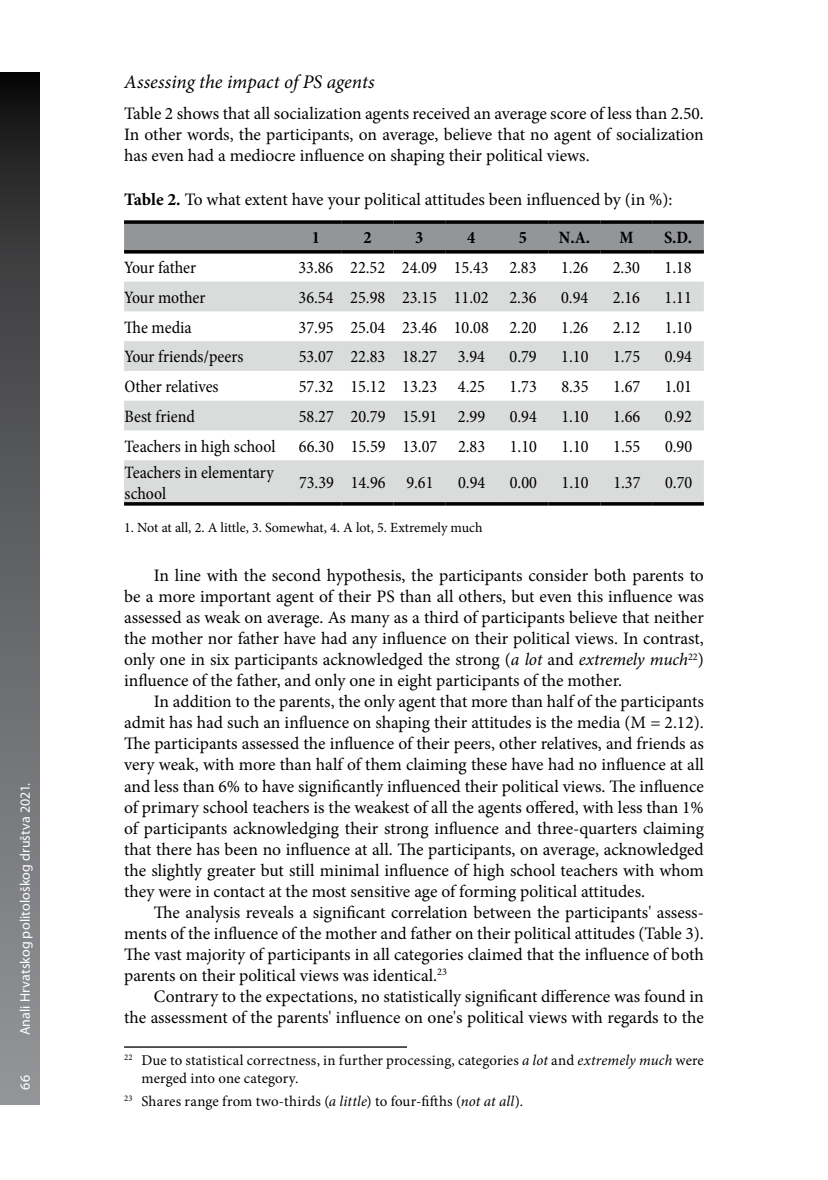
<style>
.page{position:relative;width:828px;height:1180px;background:#fff}
.page>*{position:absolute;margin:0;border:0;box-sizing:border-box;transform-origin:0 0}
.t1{font:italic 19.25px "Minion Pro";color:#000}
.t2{font:17.5px/21px "Minion Pro";color:#000;text-align:justify}
.t3{font:condensed 17.5px/21px "Minion Pro";color:#000}
.t4{font:700 condensed 17.5px "Minion Pro";color:#000}
.t5{font:14.88px/17.8px "Minion Pro";letter-spacing:.01em;color:#000}
.t6{font:14px "Minion Pro";letter-spacing:-.005em;color:#000}
.t7{font:14px "Myriad Pro";letter-spacing:.005em;color:#fff}
.s1{font-weight:700}
.s2{font-weight:700;font-stretch:condensed}
.s3{font-style:italic}
</style>
<div class="page">
<svg style="left:0;top:73px;width:40px;height:1032px;background:#5e5f61"></svg>
<hr style="left:124px;top:1046px;width:283px;height:1px;background:#000">
<div style="left:124px;top:224px;width:580px;height:26px;background:#939598"></div>
<svg style="left:124px;top:282px;width:580px;height:220px;fill:#dadbdb"></svg>
<svg style="left:124px;top:220px;width:166px;height:4px"></svg>
<svg style="left:290px;top:220px;width:52px;height:4px"></svg>
<svg style="left:342px;top:220px;width:51px;height:4px"></svg>
<svg style="left:393px;top:220px;width:52px;height:4px"></svg>
<svg style="left:445px;top:220px;width:52px;height:4px"></svg>
<svg style="left:497px;top:220px;width:51px;height:4px"></svg>
<svg style="left:548px;top:220px;width:52px;height:4px"></svg>
<svg style="left:600px;top:220px;width:52px;height:4px"></svg>
<svg style="left:652px;top:220px;width:52px;height:4px"></svg>
<svg style="left:124px;top:250px;width:166px;height:4px"></svg>
<svg style="left:290px;top:250px;width:52px;height:4px"></svg>
<svg style="left:342px;top:250px;width:51px;height:4px"></svg>
<svg style="left:393px;top:250px;width:52px;height:4px"></svg>
<svg style="left:445px;top:250px;width:52px;height:4px"></svg>
<svg style="left:497px;top:250px;width:51px;height:4px"></svg>
<svg style="left:548px;top:250px;width:52px;height:4px"></svg>
<svg style="left:600px;top:250px;width:52px;height:4px"></svg>
<svg style="left:652px;top:250px;width:52px;height:4px"></svg>
<svg style="left:124px;top:502px;width:166px;height:4px"></svg>
<svg style="left:290px;top:502px;width:52px;height:4px"></svg>
<svg style="left:342px;top:502px;width:51px;height:4px"></svg>
<svg style="left:393px;top:502px;width:52px;height:4px"></svg>
<svg style="left:445px;top:502px;width:52px;height:4px"></svg>
<svg style="left:497px;top:502px;width:51px;height:4px"></svg>
<svg style="left:548px;top:502px;width:52px;height:4px"></svg>
<svg style="left:600px;top:502px;width:52px;height:4px"></svg>
<svg style="left:652px;top:502px;width:52px;height:4px"></svg>
<p class="t7" style="left:16px;top:1035px;width:254px;rotate:-90deg">Anali Hrvatskog politološkog društva 2021.</p>
<p class="t7" style="left:16px;top:1090px;width:16px;rotate:-90deg">66</p>
<p class="t1" style="left:124px;top:69px;width:252px">Assessing the impact of PS agents</p>
<p class="t2" style="left:124px;top:103px;width:581px">Table 2 shows that all socialization agents received an average score of less than 2.50.<br>In other words, the participants, on average, believe that no agent of socialization has even had a mediocre influence on shaping their political views.</p>
<p class="t2" style="left:312px;top:181px;width:362px;line-height:37.8px;text-indent:-188px"><span class="s1">Table 2.</span> To what extent have your political attitudes been influenced by (in %):<br><span class="s2">1</span></p>
<p class="t4" style="left:363px;top:226px;width:10px">2</p>
<p class="t4" style="left:415px;top:226px;width:10px">3</p>
<p class="t4" style="left:467px;top:226px;width:10px">4</p>
<p class="t4" style="left:519px;top:226px;width:10px">5</p>
<p class="t4" style="left:559px;top:226px;width:33px">N.A.</p>
<p class="t4" style="left:619px;top:226px;width:16px">M</p>
<p class="t4" style="left:664px;top:226px;width:30px">S.D.</p>
<p class="t3" style="left:124px;top:257px;width:74px">Your father</p>
<p class="t3" style="left:298px;top:257px;width:239px">33.86 22.52 24.09 15.43 2.83</p>
<p class="t3" style="left:561px;top:257px;width:29px">1.26</p>
<p class="t3" style="left:613px;top:257px;width:29px">2.30</p>
<p class="t3" style="left:664px;top:257px;width:29px">1.18</p>
<p class="t3" style="left:124px;top:287px;width:83px">Your mother</p>
<p class="t3" style="left:298px;top:287px;width:239px">36.54 25.98 23.15 11.02 2.36</p>
<p class="t3" style="left:561px;top:287px;width:29px">0.94</p>
<p class="t3" style="left:613px;top:287px;width:29px">2.16</p>
<p class="t3" style="left:664px;top:287px;width:29px">1.11</p>
<p class="t3" style="left:124px;top:317px;width:69px">The media</p>
<p class="t3" style="left:298px;top:317px;width:239px">37.95 25.04 23.46 10.08 2.20</p>
<p class="t3" style="left:561px;top:317px;width:29px">1.26</p>
<p class="t3" style="left:613px;top:317px;width:29px">2.12</p>
<p class="t3" style="left:664px;top:317px;width:29px">1.10</p>
<p class="t3" style="left:124px;top:346px;width:121px">Your friends/peers</p>
<p class="t3" style="left:299px;top:346px;width:188px">53.07 22.83 18.27 3.94</p>
<p class="t3" style="left:509px;top:346px;width:29px">0.79</p>
<p class="t3" style="left:561px;top:346px;width:29px">1.10</p>
<p class="t3" style="left:613px;top:346px;width:29px">1.75</p>
<p class="t3" style="left:664px;top:346px;width:29px">0.94</p>
<p class="t3" style="left:124px;top:376px;width:96px">Other relatives</p>
<p class="t3" style="left:299px;top:376px;width:188px">57.32 15.12 13.23 4.25</p>
<p class="t3" style="left:509px;top:376px;width:29px">1.73</p>
<p class="t3" style="left:561px;top:376px;width:29px">8.35</p>
<p class="t3" style="left:613px;top:376px;width:29px">1.67</p>
<p class="t3" style="left:664px;top:376px;width:29px">1.01</p>
<p class="t3" style="left:124px;top:406px;width:72px">Best friend</p>
<p class="t3" style="left:299px;top:406px;width:188px">58.27 20.79 15.91 2.99</p>
<p class="t3" style="left:509px;top:406px;width:29px">0.94</p>
<p class="t3" style="left:561px;top:406px;width:29px">1.10</p>
<p class="t3" style="left:613px;top:406px;width:29px">1.66</p>
<p class="t3" style="left:665px;top:406px;width:29px">0.92</p>
<p class="t3" style="left:124px;top:436px;width:152px">Teachers in high school</p>
<p class="t3" style="left:299px;top:436px;width:188px">66.30 15.59 13.07 2.83</p>
<p class="t3" style="left:509px;top:436px;width:29px">1.10</p>
<p class="t3" style="left:561px;top:436px;width:29px">1.10</p>
<p class="t3" style="left:613px;top:436px;width:29px">1.55</p>
<p class="t3" style="left:665px;top:436px;width:29px">0.90</p>
<p class="t3" style="left:125px;top:462px;width:151px">Teachers in elementary school</p>
<p class="t3" style="left:299px;top:472px;width:136px">73.39 14.96 9.61</p>
<p class="t3" style="left:458px;top:472px;width:29px">0.94</p>
<p class="t3" style="left:510px;top:472px;width:29px">0.00</p>
<p class="t3" style="left:561px;top:472px;width:29px">1.10</p>
<p class="t3" style="left:613px;top:472px;width:29px">1.37</p>
<p class="t3" style="left:665px;top:472px;width:29px">0.70</p>
<p class="t6" style="left:124px;top:518px;width:360px">1. Not at all, 2. A little, 3. Somewhat, 4. A lot, 5. Extremely much</p>
<p class="t2" style="left:124px;top:565px;width:581px;text-indent:30px">In line with the second hypothesis, the participants consider both parents to be a more important agent of their PS than all others, but even this influence was assessed as weak on average. As many as a third of participants believe that neither the mother nor father have had any influence on their political views. In contrast, only one in six participants acknowledged the strong (<span class="s3">a lot</span> and <span class="s3">extremely much</span><sup>22</sup>) influence of the father, and only one in eight participants of the mother.</p>
<p class="t2" style="left:124px;top:691px;width:581px;text-indent:30px">In addition to the parents, the only agent that more than half of the participants admit has had such an influence on shaping their attitudes is the media (M = 2.12).<br>The participants assessed the influence of their peers, other relatives, and friends as very weak, with more than half of them claiming these have had no influence at all and less than 6% to have significantly influenced their political views. The influence of primary school teachers is the weakest of all the agents offered, with less than 1% of participants acknowledging their strong influence and three-quarters claiming that there has been no influence at all. The participants, on average, acknowledged the slightly greater but still minimal influence of high school teachers with whom they were in contact at the most sensitive age of forming political attitudes.</p>
<p class="t2" style="left:124px;top:901px;width:581px;text-indent:30px">The analysis reveals a significant correlation between the participants' assess&shy;ments of the influence of the mother and father on their political attitudes (Table 3).<br>The vast majority of participants in all categories claimed that the influence of both parents on their political views was identical.<sup>23</sup></p>
<p class="t2" style="left:124px;top:985px;width:581px;text-align:right">Contrary to the expectations, no statistically significant difference was found in<br>the assessment of the parents' influence on one's political views with regards to the</p>
<p class="t5" style="left:141px;top:1051px;width:564px;text-indent:-17px"><sup>22</sup> Due to statistical correctness, in further processing, categories <span class="s3">a lot</span> and <span class="s3">extremely much</span> were merged into one category.</p>
<p class="t5" style="left:124px;top:1092px;width:400px"><sup>23</sup> Shares range from two-thirds (<span class="s3">a little</span>) to four-fifths (<span class="s3">not at all</span>).</p>
</div>
